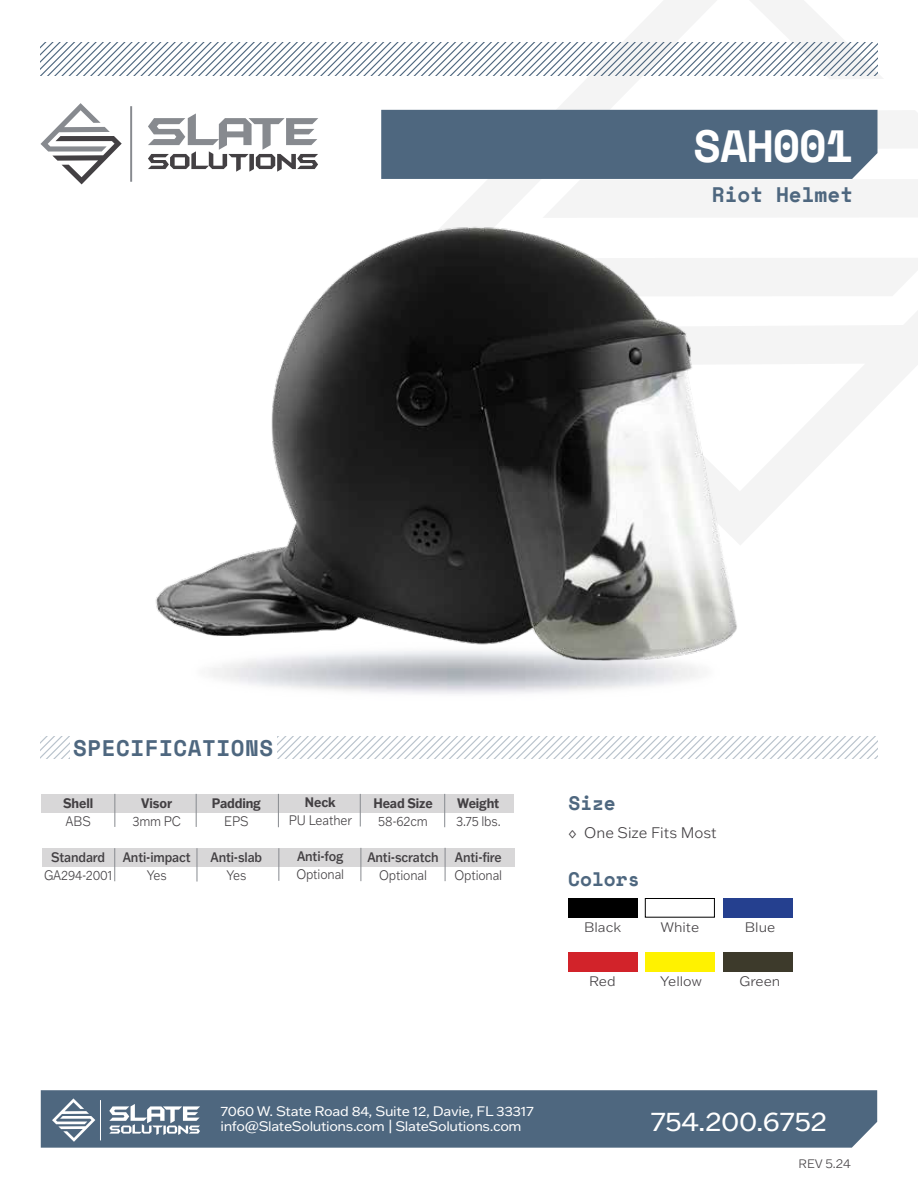
<style>
.page{position:relative;width:918px;height:1188px;background:#fff}
.page>*{position:absolute;margin:0;border:0;box-sizing:border-box;transform-origin:0 0}
.t1{font:700 45px "Space Mono";letter-spacing:-.025em;color:#fff}
.t2{font:27px "Franklin Gothic ATF";letter-spacing:-.015em;color:#fff;scale:1.05 1}
.t3{font:700 22.5px "Space Mono";letter-spacing:.025em;color:#4e677f}
.t4{font:700 21px "Space Mono";color:#4e677f}
.t5{font:700 19.5px "Space Mono";color:#4e677f}
.t6{font:300 15px "Franklin Gothic ATF";color:#434043}
.t7{font:13.5px/15px "Franklin Gothic ATF";letter-spacing:-.025em;color:#fff;scale:1.05 1}
.t8{font:300 13.5px "Franklin Gothic ATF";letter-spacing:-.01em;color:#434043;scale:.9 1}
.t9{font:500 13.5px "Franklin Gothic ATF";letter-spacing:-.01em;color:#434043;scale:.9 1}
.t10{font:700 13.5px "Franklin Gothic ATF";letter-spacing:-.01em;color:#434043;scale:.9 1}
.t11{font:300 13.5px "Franklin Gothic ATF";letter-spacing:-.01em;color:#434043;scale:1.05 1}
.t12{font:300 12px "Franklin Gothic ATF";color:#434043}
</style>
<div class="page">
<div style="left:42px;top:848px;width:473px;height:18px;background:#d8d7d8"></div>
<div style="left:41px;top:794px;width:472px;height:18px;background:#d8d7d8"></div>
<svg style="left:761px;top:311px;width:157px;height:212px"></svg>
<svg style="left:429px;top:0;width:489px;height:296px"></svg>
<div style="left:381px;top:110px;width:497px;height:69px;background:#4e677f"></div>
<svg style="left:41px;top:103px;width:81px;height:81px"></svg>
<hr style="left:130px;top:106px;width:2px;height:76px;background:#878a8f">
<svg style="left:148px;top:113px;width:170px;height:59px"></svg>
<img style="left:155px;top:208px;width:606px;height:477px">
<svg style="left:40px;top:737px;width:838px;height:21px"></svg>
<div style="left:70px;top:731px;width:207px;height:32px;background:#fff"></div>
<div style="left:41px;top:1090px;width:836px;height:58px;background:#4e677f"></div>
<svg style="left:52px;top:1098px;width:43px;height:44px"></svg>
<hr style="left:100px;top:1100px;width:1px;height:40px;background:#fff">
<svg style="left:109px;top:1104px;width:91px;height:31px"></svg>
<svg style="left:41px;top:42px;width:837px;height:33px"></svg>
<div style="left:723px;top:952px;width:69px;height:20px;background:#3d3a2b"></div>
<div style="left:568px;top:898px;width:69px;height:20px;background:#000"></div>
<div style="left:568px;top:952px;width:69px;height:20px;background:#d2232a"></div>
<div style="left:646px;top:952px;width:69px;height:20px;background:#fff200"></div>
<div style="left:723px;top:898px;width:69px;height:20px;background:#25408f"></div>
<div style="left:645px;top:898px;width:70px;height:20px;border:1px solid #000"></div>
<hr style="left:114px;top:794px;width:1px;height:33px;background:#878a8f">
<hr style="left:278px;top:794px;width:1px;height:33px;background:#878a8f">
<hr style="left:196px;top:794px;width:1px;height:33px;background:#878a8f">
<hr style="left:360px;top:794px;width:1px;height:32px;background:#878a8f">
<hr style="left:444px;top:794px;width:1px;height:33px;background:#878a8f">
<hr style="left:197px;top:848px;width:1px;height:34px;background:#878a8f">
<hr style="left:114px;top:848px;width:1px;height:33px;background:#878a8f">
<hr style="left:278px;top:848px;width:1px;height:33px;background:#878a8f">
<hr style="left:361px;top:848px;width:1px;height:33px;background:#878a8f">
<hr style="left:445px;top:848px;width:1px;height:33px;background:#878a8f">
<h1 class="t1" style="left:694px;top:112px;width:161px">SAH001</h1>
<h3 class="t4" style="left:712px;top:179px;width:143px">Riot Helmet</h3>
<h3 class="t3" style="left:73px;top:731px;width:202px">SPECIFICATIONS</h3>
<p class="t10" style="left:63px;top:794px;width:35px">Shell</p>
<p class="t8" style="left:66px;top:812px;width:29px">ABS</p>
<p class="t9" style="left:51px;top:848px;width:62px">Standard</p>
<p class="t8" style="left:44px;top:866px;width:77px">GA294-2001</p>
<p class="t10" style="left:141px;top:794px;width:36px">Visor</p>
<p class="t8" style="left:132px;top:812px;width:56px">3mm PC</p>
<p class="t9" style="left:123px;top:848px;width:77px">Anti-impact</p>
<p class="t8" style="left:147px;top:866px;width:24px">Yes</p>
<p class="t10" style="left:212px;top:794px;width:56px">Padding</p>
<p class="t8" style="left:224px;top:812px;width:29px">EPS</p>
<p class="t9" style="left:210px;top:848px;width:59px">Anti-slab</p>
<p class="t8" style="left:226px;top:866px;width:24px">Yes</p>
<p class="t10" style="left:305px;top:793px;width:36px">Neck</p>
<p class="t8" style="left:289px;top:812px;width:72px">PU Leather</p>
<p class="t9" style="left:297px;top:848px;width:53px">Anti-fog</p>
<p class="t8" style="left:296px;top:866px;width:55px">Optional</p>
<p class="t10" style="left:373px;top:794px;width:67px">Head Size</p>
<p class="t8" style="left:378px;top:812px;width:57px">58-62cm</p>
<p class="t9" style="left:367px;top:848px;width:81px">Anti-scratch</p>
<p class="t8" style="left:379px;top:866px;width:55px">Optional</p>
<p class="t10" style="left:457px;top:794px;width:48px">Weight</p>
<p class="t8" style="left:456px;top:812px;width:51px">3.75 lbs.</p>
<p class="t9" style="left:455px;top:848px;width:54px">Anti-fire</p>
<p class="t8" style="left:454px;top:866px;width:55px">Optional</p>
<h3 class="t5" style="left:569px;top:788px;width:49px">Size</h3>
<p class="t6" style="left:569px;top:822px;width:150px">◊ One Size Fits Most</p>
<h3 class="t5" style="left:568px;top:865px;width:73px">Colors</h3>
<p class="t11" style="left:584px;top:918px;width:37px">Black</p>
<p class="t11" style="left:660px;top:918px;width:39px">White</p>
<p class="t11" style="left:745px;top:918px;width:30px">Blue</p>
<p class="t11" style="left:589px;top:972px;width:27px">Red</p>
<p class="t11" style="left:660px;top:972px;width:42px">Yellow</p>
<p class="t11" style="left:739px;top:972px;width:40px">Green</p>
<p class="t7" style="left:221px;top:1103px;width:300px">7060 W. State Road 84, Suite 12, Davie, FL 33317 info@SlateSolutions.com | SlateSolutions.com</p>
<h2 class="t2" style="left:650px;top:1103px;width:170px">754.200.6752</h2>
<p class="t12" style="left:799px;top:1155px;width:54px">REV 5.24</p>
</div>
